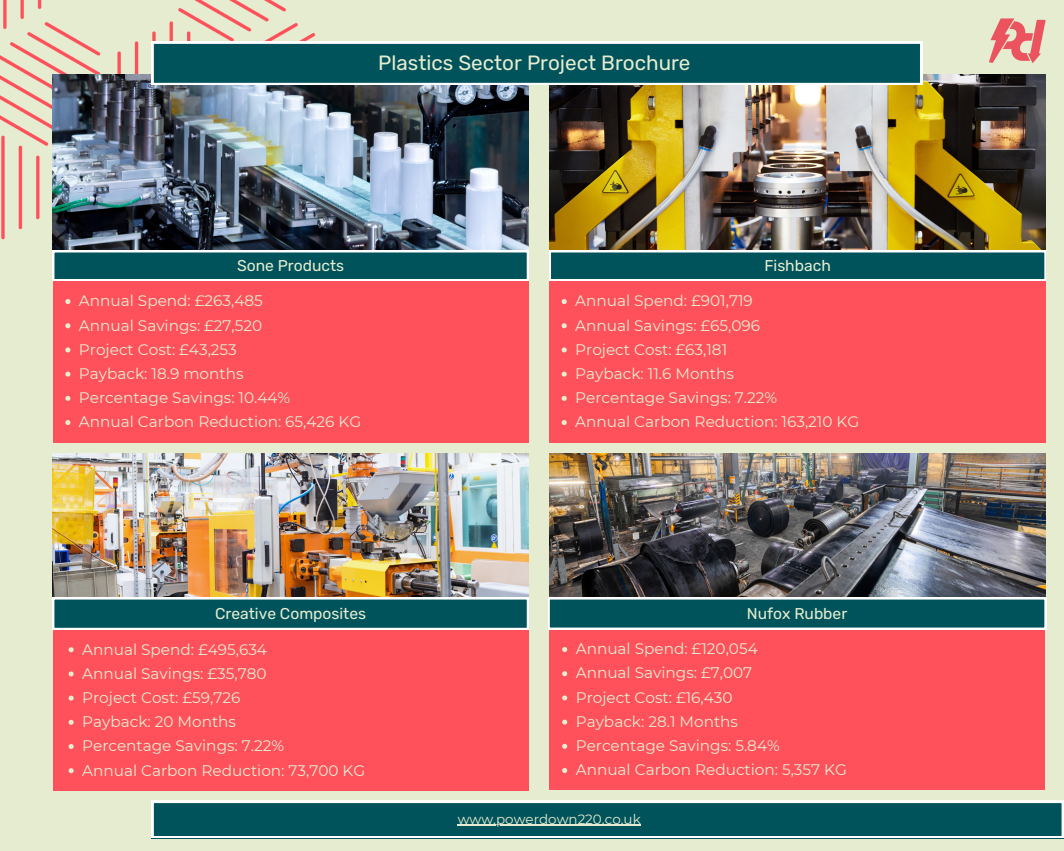
<style>
.page{position:relative;width:1064px;height:851px;background:#fff}
.page>*{position:absolute;margin:0;border:0;box-sizing:border-box;transform-origin:0 0}
.t1{font:20.62px "Rubik";color:#e6ecd0}
.t2{font:15.6px "Rubik";color:#e6ecd0}
.t3{font:15.23px "Montserrat";color:#e6ecd0}
.t4{font:13.5px "Montserrat";color:#e6ecd0}
</style>
<div class="page">
<div style="left:0;top:0;width:1063px;height:850px;background:#e6ecd0"></div>
<img style="left:0;top:0;width:322px;height:251px">
<img style="left:53px;top:74px;width:475px;height:177px">
<img style="left:549px;top:453px;width:496px;height:145px">
<img style="left:549px;top:74px;width:496px;height:177px">
<div style="left:53px;top:252px;width:475px;height:190px;background:#fe515b"></div>
<div style="left:549px;top:251px;width:496px;height:191px;background:#fe515b"></div>
<div style="left:53px;top:629px;width:475px;height:161px;background:#fe515b"></div>
<img style="left:53px;top:453px;width:475px;height:145px">
<div style="left:549px;top:629px;width:495px;height:161px;background:#fe515b"></div>
<svg style="left:151px;top:42px;width:770px;height:43px;background:#19646b"></svg>
<svg style="left:151px;top:800px;width:912px;height:38px;background:#246b72"></svg>
<svg style="left:53px;top:598px;width:475px;height:31px;background:#18636a"></svg>
<div style="left:53px;top:251px;width:475px;height:30px;background:#fff"></div>
<div style="left:54px;top:252px;width:473px;height:27px;background:#00535b"></div>
<div style="left:549px;top:251px;width:496px;height:30px;background:#fff"></div>
<div style="left:551px;top:252px;width:494px;height:27px;background:#00535b"></div>
<svg style="left:548px;top:598px;width:497px;height:31px;background:#19646b"></svg>
<img style="left:989px;top:18px;width:57px;height:45px">
<svg style="left:562px;top:647px;width:5px;height:5px"></svg>
<svg style="left:562px;top:671px;width:5px;height:5px"></svg>
<svg style="left:562px;top:695px;width:5px;height:5px"></svg>
<svg style="left:562px;top:719px;width:5px;height:5px"></svg>
<svg style="left:562px;top:743px;width:5px;height:5px"></svg>
<svg style="left:562px;top:768px;width:5px;height:5px"></svg>
<svg style="left:65px;top:299px;width:5px;height:5px"></svg>
<svg style="left:65px;top:323px;width:5px;height:5px"></svg>
<svg style="left:65px;top:347px;width:5px;height:5px"></svg>
<svg style="left:65px;top:371px;width:5px;height:5px"></svg>
<svg style="left:65px;top:396px;width:5px;height:5px"></svg>
<svg style="left:65px;top:420px;width:5px;height:5px"></svg>
<svg style="left:561px;top:299px;width:5px;height:5px"></svg>
<svg style="left:561px;top:323px;width:5px;height:5px"></svg>
<svg style="left:561px;top:347px;width:5px;height:5px"></svg>
<svg style="left:561px;top:371px;width:5px;height:5px"></svg>
<svg style="left:561px;top:396px;width:5px;height:5px"></svg>
<svg style="left:561px;top:420px;width:5px;height:5px"></svg>
<svg style="left:69px;top:647px;width:5px;height:5px"></svg>
<svg style="left:69px;top:671px;width:5px;height:5px"></svg>
<svg style="left:69px;top:695px;width:5px;height:5px"></svg>
<svg style="left:69px;top:719px;width:5px;height:5px"></svg>
<svg style="left:69px;top:744px;width:5px;height:5px"></svg>
<svg style="left:69px;top:768px;width:5px;height:5px"></svg>
<hr style="left:457px;top:824px;width:183px;height:2px;background:#e6ecd0">
<p class="t1" style="left:378px;top:50px;width:314px">Plastics Sector Project Brochure</p>
<p class="t2" style="left:237px;top:256px;width:109px">Sone Products</p>
<p class="t2" style="left:764px;top:256px;width:68px">Fishbach</p>
<p class="t3" style="left:79px;top:291px;width:185px">Annual Spend: £263,485</p>
<p class="t3" style="left:79px;top:316px;width:185px">Annual Savings: £27,520</p>
<p class="t3" style="left:79px;top:340px;width:159px">Project Cost: £43,253</p>
<p class="t3" style="left:79px;top:364px;width:166px">Payback: 18.9 months</p>
<p class="t3" style="left:79px;top:388px;width:213px">Percentage Savings: 10.44%</p>
<p class="t3" style="left:79px;top:412px;width:284px">Annual Carbon Reduction: 65,426 KG</p>
<p class="t2" style="left:215px;top:604px;width:152px">Creative Composites</p>
<p class="t3" style="left:82px;top:639px;width:186px">Annual Spend: £495,634</p>
<p class="t3" style="left:82px;top:664px;width:186px">Annual Savings: £35,780</p>
<p class="t3" style="left:82px;top:688px;width:160px">Project Cost: £59,726</p>
<p class="t3" style="left:82px;top:712px;width:155px">Payback: 20 Months</p>
<p class="t3" style="left:82px;top:736px;width:203px">Percentage Savings: 7.22%</p>
<p class="t3" style="left:82px;top:760px;width:284px">Annual Carbon Reduction: 73,700 KG</p>
<p class="t3" style="left:575px;top:291px;width:179px">Annual Spend: £901,719</p>
<p class="t3" style="left:575px;top:316px;width:186px">Annual Savings: £65,096</p>
<p class="t3" style="left:575px;top:340px;width:153px">Project Cost: £63,181</p>
<p class="t3" style="left:575px;top:364px;width:160px">Payback: 11.6 Months</p>
<p class="t3" style="left:575px;top:388px;width:203px">Percentage Savings: 7.22%</p>
<p class="t3" style="left:575px;top:412px;width:285px">Annual Carbon Reduction: 163,210 KG</p>
<p class="t2" style="left:746px;top:604px;width:102px">Nufox Rubber</p>
<p class="t3" style="left:575px;top:639px;width:183px">Annual Spend: £120,054</p>
<p class="t3" style="left:575px;top:663px;width:178px">Annual Savings: £7,007</p>
<p class="t3" style="left:575px;top:688px;width:158px">Project Cost: £16,430</p>
<p class="t3" style="left:575px;top:712px;width:164px">Payback: 28.1 Months</p>
<p class="t3" style="left:575px;top:736px;width:205px">Percentage Savings: 5.84%</p>
<p class="t3" style="left:575px;top:760px;width:272px">Annual Carbon Reduction: 5,357 KG</p>
<p class="t4" style="left:457px;top:810px;width:184px">www.powerdown220.co.uk</p>
</div>
